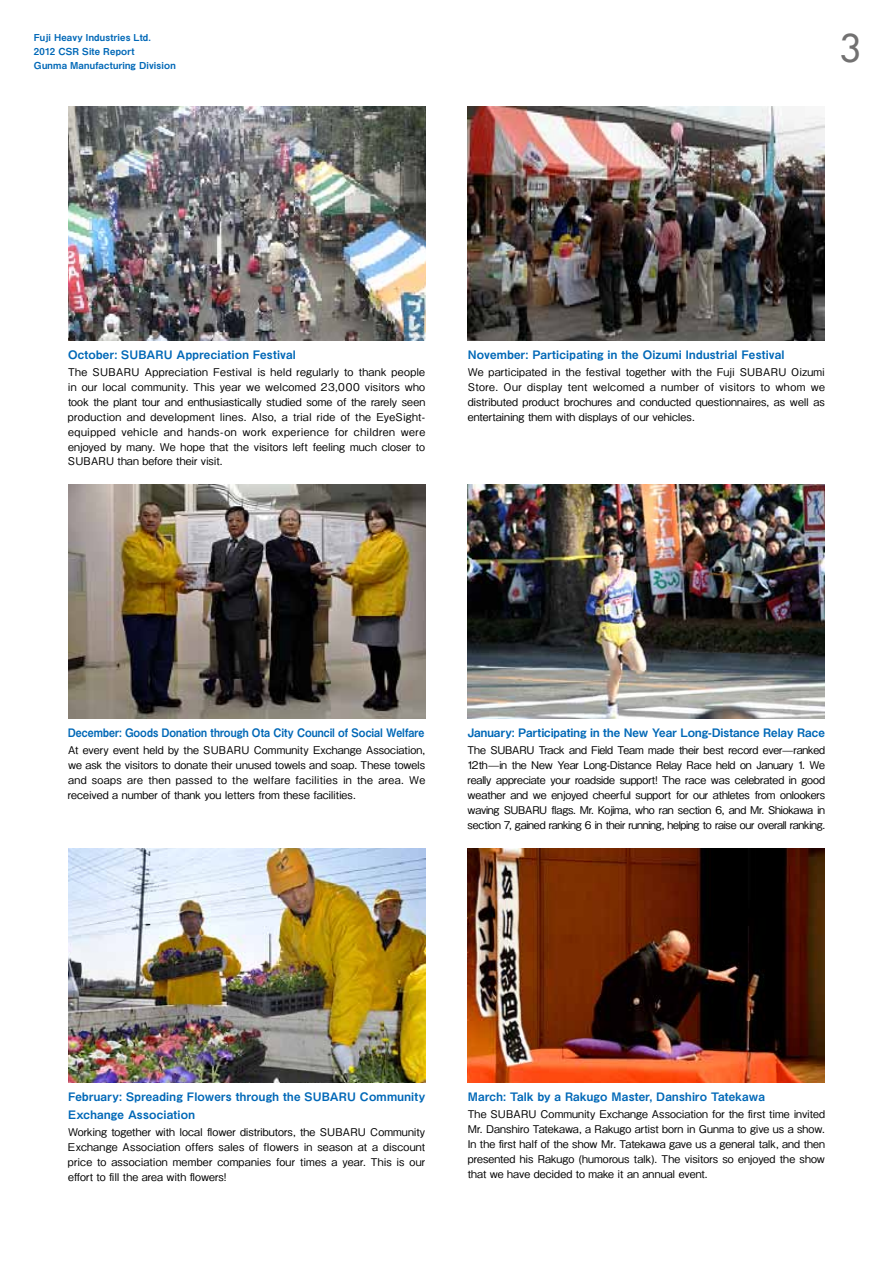
<style>
.page{position:relative;width:893px;height:1263px;background:#fff}
.page>*{position:absolute;margin:0;border:0;box-sizing:border-box;transform-origin:0 0}
.t1{font:37.2px "Futura";color:#727171}
.t2{font:11.7px/18px "Midashi Go Pro MB31";letter-spacing:.015em;color:#0068b7}
.t3{font:11.7px "Midashi Go Pro MB31";letter-spacing:.015em;color:#0068b7;scale:.91 1}
.t4{font:500 10.65px/14.9px "Gothic BBB Pro";letter-spacing:-.005em;color:#000;text-align:justify}
.t5{font:9.6px/13.8px "Midashi Go Pro MB31";letter-spacing:.02em;color:#0068b7}
</style>
<div class="page">
<img style="left:68px;top:848px;width:357px;height:234px">
<img style="left:468px;top:106px;width:357px;height:234px">
<img style="left:68px;top:484px;width:357px;height:234px">
<img style="left:468px;top:484px;width:357px;height:234px">
<img style="left:68px;top:106px;width:357px;height:234px">
<img style="left:468px;top:848px;width:357px;height:234px">
<p class="t5" style="left:34px;top:30px;width:143px">Fuji Heavy Industries Ltd.<br>2012 CSR Site Report<br>Gunma Manufacturing Division</p>
<h1 class="t1" style="left:839px;top:24px;width:23px">3</h1>
<p class="t2" style="left:68px;top:344px;width:229px">October: SUBARU Appreciation Festival</p>
<p class="t4" style="left:68px;top:363px;width:359px">The SUBARU Appreciation Festival is held regularly to thank people in our local community. This year we welcomed 23,000 visitors who took the plant tour and enthusiastically studied some of the rarely seen production and development lines. Also, a trial ride of the EyeSight&shy;equipped vehicle and hands-on work experience for children were enjoyed by many. We hope that the visitors left feeling much closer to SUBARU than before their visit.</p>
<p class="t2" style="left:468px;top:344px;width:318px">November: Participating in the Oizumi Industrial Festival</p>
<p class="t4" style="left:468px;top:363px;width:359px">We participated in the festival together with the Fuji SUBARU Oizumi Store. Our display tent welcomed a number of visitors to whom we distributed product brochures and conducted questionnaires, as well as entertaining them with displays of our vehicles.</p>
<p class="t3" style="left:68px;top:723px;width:393px">December: Goods Donation through Ota City Council of Social Welfare</p>
<p class="t4" style="left:68px;top:741px;width:359px">At every event held by the SUBARU Community Exchange Association, we ask the visitors to donate their unused towels and soap. These towels and soaps are then passed to the welfare facilities in the area. We received a number of thank you letters from these facilities.</p>
<p class="t2" style="left:468px;top:722px;width:359px">January: Participating in the New Year Long-Distance Relay Race</p>
<p class="t4" style="left:467px;top:741px;width:360px">The SUBARU Track and Field Team made their best record ever—ranked 12th—in the New Year Long-Distance Relay Race held on January 1. We really appreciate your roadside support! The race was celebrated in good weather and we enjoyed cheerful support for our athletes from onlookers waving SUBARU flags. Mr. Kojima, who ran section 6, and Mr. Shiokawa in section 7, gained ranking 6 in their running, helping to raise our overall ranking.</p>
<p class="t2" style="left:68px;top:1086px;width:359px">February: Spreading Flowers through the SUBARU Community<br>Exchange Association</p>
<p class="t4" style="left:68px;top:1123px;width:359px">Working together with local flower distributors, the SUBARU Community Exchange Association offers sales of flowers in season at a discount price to association member companies four times a year. This is our effort to fill the area with flowers!</p>
<p class="t2" style="left:468px;top:1086px;width:299px">March: Talk by a Rakugo Master, Danshiro Tatekawa</p>
<p class="t4" style="left:468px;top:1105px;width:359px">The SUBARU Community Exchange Association for the first time invited Mr. Danshiro Tatekawa, a Rakugo artist born in Gunma to give us a show.<br>In the first half of the show Mr. Tatekawa gave us a general talk, and then presented his Rakugo (humorous talk). The visitors so enjoyed the show that we have decided to make it an annual event.</p>
</div>
